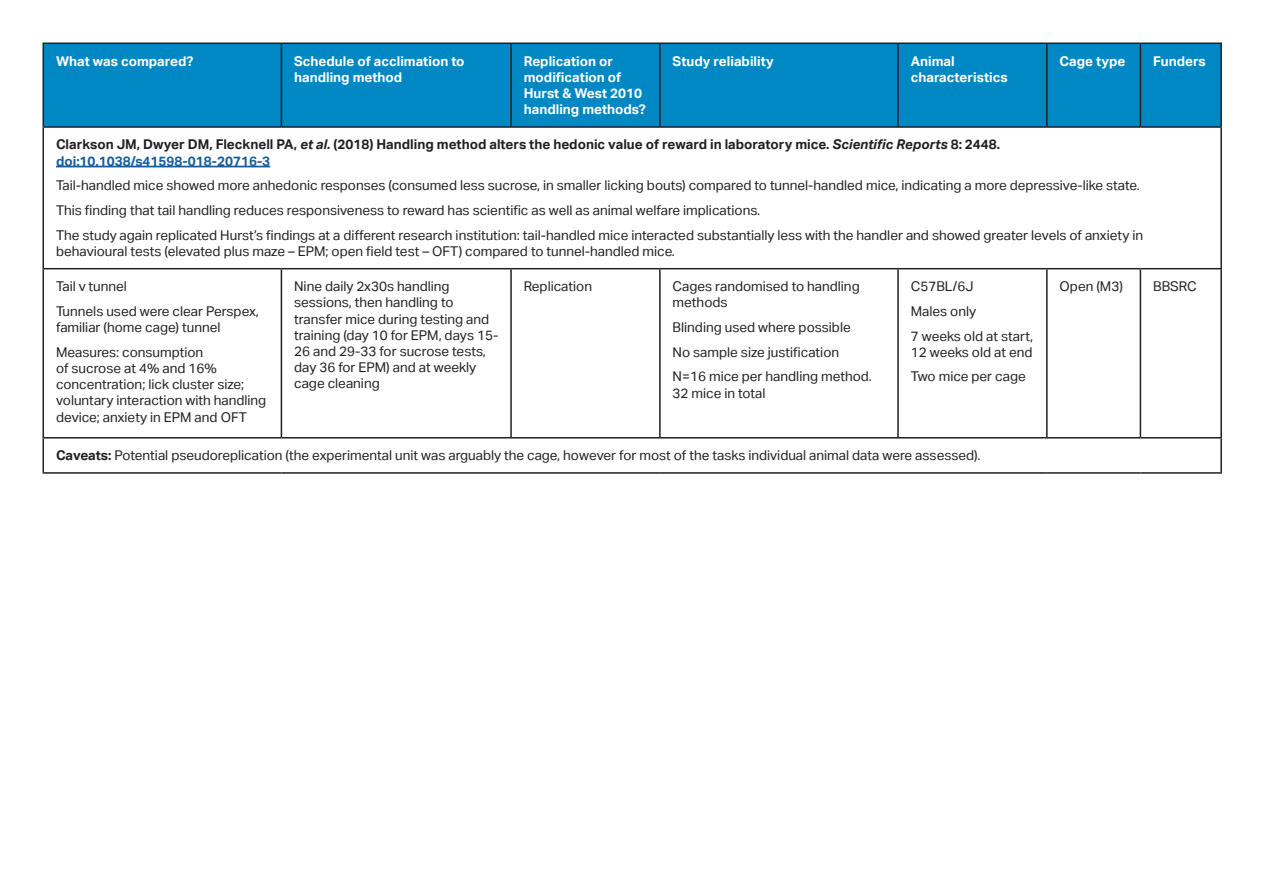
<style>
.page{position:relative;width:1263px;height:893px;background:#fff}
.page>*{position:absolute;margin:0;border:0;box-sizing:border-box;transform-origin:0 0}
.t1{font:13.5px/16.2px "Aktiv Grotesk";color:#231f20}
.t2{font:700 13.5px/16.2px "Aktiv Grotesk";color:#fff}
.t3{font:700 13.5px/16.2px "Aktiv Grotesk";color:#231f20}
.s1{font-style:italic}
.s2{color:#175d9e}
.s3{font-weight:700}
</style>
<div class="page">
<div style="left:44px;top:44px;width:1176px;height:82px;background:#0088c5"></div>
<hr style="left:43px;top:43px;width:238px;height:1px;background:#231f20">
<hr style="left:43px;top:44px;width:1px;height:82px;background:#231f20">
<hr style="left:281px;top:43px;width:230px;height:1px;background:#231f20">
<hr style="left:281px;top:44px;width:1px;height:82px;background:#231f20">
<hr style="left:511px;top:43px;width:149px;height:1px;background:#231f20">
<hr style="left:510px;top:44px;width:2px;height:82px;background:#231f20">
<hr style="left:660px;top:43px;width:238px;height:1px;background:#231f20">
<hr style="left:659px;top:44px;width:2px;height:82px;background:#231f20">
<hr style="left:898px;top:43px;width:149px;height:1px;background:#231f20">
<hr style="left:897px;top:44px;width:2px;height:82px;background:#231f20">
<hr style="left:1047px;top:43px;width:93px;height:1px;background:#231f20">
<hr style="left:1046px;top:44px;width:1px;height:82px;background:#231f20">
<hr style="left:1140px;top:43px;width:82px;height:1px;background:#231f20">
<hr style="left:1140px;top:44px;width:1px;height:82px;background:#231f20">
<hr style="left:1220px;top:44px;width:2px;height:82px;background:#231f20">
<hr style="left:43px;top:126px;width:238px;height:2px;background:#231f20">
<hr style="left:281px;top:126px;width:230px;height:2px;background:#231f20">
<hr style="left:511px;top:126px;width:149px;height:2px;background:#231f20">
<hr style="left:660px;top:126px;width:238px;height:2px;background:#231f20">
<hr style="left:898px;top:126px;width:149px;height:2px;background:#231f20">
<hr style="left:1047px;top:126px;width:93px;height:2px;background:#231f20">
<hr style="left:1140px;top:126px;width:82px;height:2px;background:#231f20">
<hr style="left:43px;top:268px;width:238px;height:1px;background:#231f20">
<hr style="left:281px;top:268px;width:230px;height:1px;background:#231f20">
<hr style="left:281px;top:269px;width:1px;height:168px;background:#231f20">
<hr style="left:511px;top:268px;width:149px;height:1px;background:#231f20">
<hr style="left:510px;top:269px;width:2px;height:168px;background:#231f20">
<hr style="left:660px;top:268px;width:238px;height:1px;background:#231f20">
<hr style="left:659px;top:269px;width:2px;height:168px;background:#231f20">
<hr style="left:898px;top:268px;width:149px;height:1px;background:#231f20">
<hr style="left:897px;top:269px;width:2px;height:168px;background:#231f20">
<hr style="left:1047px;top:268px;width:93px;height:1px;background:#231f20">
<hr style="left:1046px;top:269px;width:1px;height:168px;background:#231f20">
<hr style="left:1140px;top:268px;width:82px;height:1px;background:#231f20">
<hr style="left:1140px;top:269px;width:1px;height:168px;background:#231f20">
<hr style="left:43px;top:437px;width:238px;height:1px;background:#231f20">
<hr style="left:281px;top:437px;width:230px;height:1px;background:#231f20">
<hr style="left:511px;top:437px;width:149px;height:1px;background:#231f20">
<hr style="left:660px;top:437px;width:238px;height:1px;background:#231f20">
<hr style="left:898px;top:437px;width:149px;height:1px;background:#231f20">
<hr style="left:1047px;top:437px;width:93px;height:1px;background:#231f20">
<hr style="left:1140px;top:437px;width:82px;height:1px;background:#231f20">
<hr style="left:43px;top:128px;width:1px;height:140px;background:#231f20">
<hr style="left:1220px;top:128px;width:2px;height:140px;background:#231f20">
<hr style="left:43px;top:269px;width:1px;height:168px;background:#231f20">
<hr style="left:1220px;top:269px;width:2px;height:168px;background:#231f20">
<hr style="left:43px;top:438px;width:1px;height:34px;background:#231f20">
<hr style="left:1220px;top:438px;width:2px;height:34px;background:#231f20">
<hr style="left:43px;top:472px;width:238px;height:2px;background:#231f20">
<hr style="left:281px;top:472px;width:230px;height:2px;background:#231f20">
<hr style="left:511px;top:472px;width:149px;height:2px;background:#231f20">
<hr style="left:660px;top:472px;width:238px;height:2px;background:#231f20">
<hr style="left:898px;top:472px;width:149px;height:2px;background:#231f20">
<hr style="left:1047px;top:472px;width:93px;height:2px;background:#231f20">
<hr style="left:1140px;top:472px;width:82px;height:2px;background:#231f20">
<hr style="left:56px;top:166px;width:214px;height:1px;background:#175d9e">
<p class="t2" style="left:56px;top:53px;width:139px">What was compared?</p>
<p class="t2" style="left:294px;top:53px;width:172px">Schedule of acclimation to handling method</p>
<p class="t2" style="left:524px;top:53px;width:124px">Replication or modification of<br>Hurst &amp; West 2010 handling methods?</p>
<p class="t2" style="left:673px;top:53px;width:103px">Study reliability</p>
<p class="t2" style="left:911px;top:53px;width:98px">Animal characteristics</p>
<p class="t2" style="left:1059px;top:53px;width:67px">Cage type</p>
<p class="t2" style="left:1153px;top:53px;width:54px">Funders</p>
<p class="t3" style="left:56px;top:136px;width:946px">Clarkson JM, Dwyer DM, Flecknell PA, <span class="s1">et al.</span> (2018) Handling method alters the hedonic value of reward in laboratory mice. <span class="s1">Scientific Reports</span> 8: 2448. <span class="s2">doi:10.1038/s41598-018-20716-3</span></p>
<p class="t1" style="left:56px;top:177px;width:1085px">Tail-handled mice showed more anhedonic responses (consumed less sucrose, in smaller licking bouts) compared to tunnel-handled mice, indicating a more depressive-like state.</p>
<p class="t1" style="left:56px;top:202px;width:706px">This finding that tail handling reduces responsiveness to reward has scientific as well as animal welfare implications.</p>
<p class="t1" style="left:56px;top:227px;width:1088px">The study again replicated Hurst’s findings at a different research institution: tail-handled mice interacted substantially less with the handler and showed greater levels of anxiety in behavioural tests (elevated plus maze – EPM; open field test – OFT) compared to tunnel-handled mice.</p>
<p class="t1" style="left:56px;top:278px;width:72px">Tail v tunnel</p>
<p class="t1" style="left:56px;top:303px;width:204px">Tunnels used were clear Perspex, familiar (home cage) tunnel</p>
<p class="t1" style="left:56px;top:344px;width:212px">Measures: consumption<br>of sucrose at 4% and 16% concentration; lick cluster size; voluntary interaction with handling device; anxiety in EPM and OFT</p>
<p class="t1" style="left:911px;top:278px;width:64px">C57BL/6J</p>
<p class="t1" style="left:911px;top:303px;width:67px">Males only</p>
<p class="t1" style="left:911px;top:328px;width:124px">7 weeks old at start,<br>12 weeks old at end</p>
<p class="t1" style="left:911px;top:368px;width:116px">Two mice per cage</p>
<p class="t1" style="left:1059px;top:278px;width:65px">Open (M3)</p>
<p class="t1" style="left:1153px;top:278px;width:45px">BBSRC</p>
<p class="t1" style="left:294px;top:278px;width:206px">Nine daily 2x30s handling sessions, then handling to transfer mice during testing and training (day 10 for EPM, days 15-<br>26 and 29-33 for sucrose tests, day 36 for EPM) and at weekly cage cleaning</p>
<p class="t1" style="left:524px;top:278px;width:70px">Replication</p>
<p class="t1" style="left:673px;top:278px;width:189px">Cages randomised to handling methods</p>
<p class="t1" style="left:673px;top:319px;width:180px">Blinding used where possible</p>
<p class="t1" style="left:673px;top:344px;width:168px">No sample size justification</p>
<p class="t1" style="left:673px;top:368px;width:201px">N=16 mice per handling method.<br>32 mice in total</p>
<p class="t1" style="left:56px;top:447px;width:926px"><span class="s3">Caveats:</span> Potential pseudoreplication (the experimental unit was arguably the cage, however for most of the tasks individual animal data were assessed).</p>
</div>
